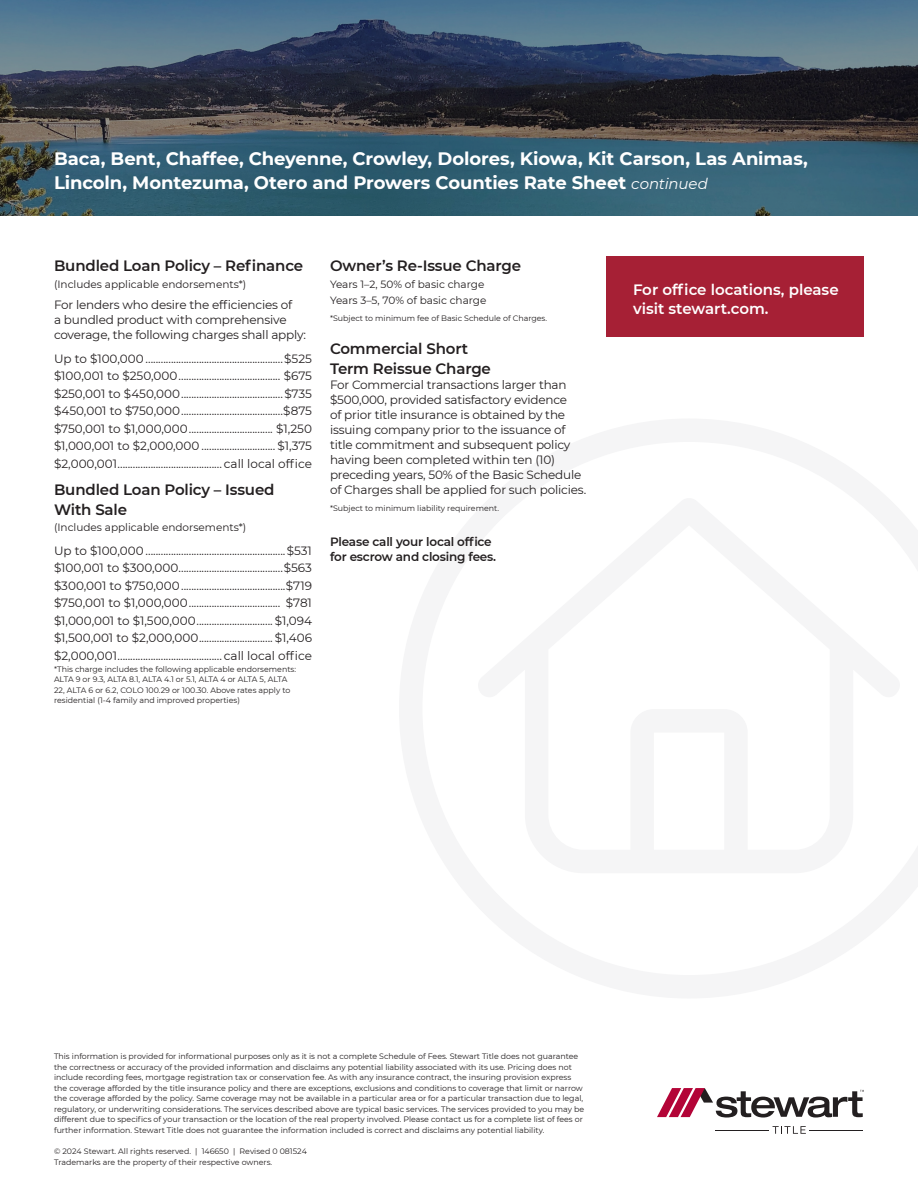
<style>
.page{position:relative;width:918px;height:1188px;background:#fff}
.page>*{position:absolute;margin:0;border:0;box-sizing:border-box;transform-origin:0 0}
.Headline_Bold{font:700 18px/24px "Montserrat";letter-spacing:-.005em;color:#fff}
.Copy_Bold_Body_Heade{font:600 15px/19.5px "Montserrat";letter-spacing:-.01em;color:#231f20}
.Copy_Bold_Body_Heade-2{font:600 15px/19.5px "Montserrat";color:#fff}
.Text_tabs{font:12px "Montserrat";color:#231f20}
.Body-Flyer{font:12px/15px "Montserrat";letter-spacing:-.015em;color:#231f20}
.Body-Flyer-2{font:600 12px/15px "Montserrat";letter-spacing:-.015em;color:#231f20}
.Small_text_8-11{font:10.5px/16.5px "Montserrat";color:#231f20}
.Copyright_and_Discla{font:7.8px/10.5px "Montserrat";color:#231f20}
.s1{font-weight:400;font-style:italic;font-size:15px}
</style>
<div class="page">
<svg style="left:0;top:0;width:918px;height:216px;background:#3b5364"></svg>
<svg style="left:657px;top:1088px;width:207px;height:30px"></svg>
<svg style="left:773px;top:1126px;width:33px;height:8px"></svg>
<hr style="left:810px;top:1130px;width:53px;height:1px;background:#231f20">
<hr style="left:716px;top:1130px;width:53px;height:1px;background:#231f20">
<div style="left:606px;top:256px;width:258px;height:82px;background:#a62035"></div>
<p class="Headline_Bold" style="left:54px;top:146px;width:755px">Baca, Bent, Chaffee, Cheyenne, Crowley, Dolores, Kiowa, Kit Carson, Las Animas,<br>Lincoln, Montezuma, Otero and Prowers Counties Rate Sheet <span class="s1">continued</span></p>
<p class="Copy_Bold_Body_Heade" style="left:54px;top:255px;width:251px">Bundled Loan Policy – Refinance</p>
<p class="Small_text_8-11" style="left:54px;top:275px;width:194px">(Includes applicable endorsements*)</p>
<p class="Body-Flyer" style="left:54px;top:297px;width:254px">For lenders who desire the efficiencies of<br>a bundled product with comprehensive coverage, the following charges shall apply:</p>
<p class="Text_tabs" style="left:54px;top:350px;width:259px">Up to $100,000 ......................................................$525</p>
<p class="Text_tabs" style="left:54px;top:368px;width:259px">$100,001 to $250,000........................................ $675</p>
<p class="Text_tabs" style="left:54px;top:385px;width:259px">$250,001 to $450,000........................................$735</p>
<p class="Text_tabs" style="left:54px;top:403px;width:259px">$450,001 to $750,000........................................$875</p>
<p class="Text_tabs" style="left:54px;top:420px;width:259px">$750,001 to $1,000,000................................. $1,250</p>
<p class="Text_tabs" style="left:54px;top:438px;width:259px">$1,000,001 to $2,000,000 ............................. $1,375</p>
<p class="Text_tabs" style="left:54px;top:455px;width:259px">$2,000,001......................................... call local office</p>
<p class="Copy_Bold_Body_Heade" style="left:54px;top:480px;width:222px">Bundled Loan Policy – Issued<br>With Sale</p>
<p class="Small_text_8-11" style="left:54px;top:519px;width:194px">(Includes applicable endorsements*)</p>
<p class="Text_tabs" style="left:54px;top:542px;width:259px">Up to $100,000 .......................................................$531</p>
<p class="Text_tabs" style="left:54px;top:560px;width:259px">$100,001 to $300,000.........................................$563</p>
<p class="Text_tabs" style="left:54px;top:577px;width:259px">$300,001 to $750,000.........................................$719</p>
<p class="Text_tabs" style="left:54px;top:595px;width:259px">$750,001 to $1,000,000.................................... $781</p>
<p class="Text_tabs" style="left:54px;top:612px;width:259px">$1,000,001 to $1,500,000.............................. $1,094</p>
<p class="Text_tabs" style="left:54px;top:630px;width:259px">$1,500,001 to $2,000,000............................. $1,406</p>
<p class="Text_tabs" style="left:54px;top:648px;width:259px">$2,000,001......................................... call local office</p>
<p class="Copyright_and_Discla" style="left:54px;top:663px;width:244px">*This charge includes the following applicable endorsements:<br>ALTA 9 or 9.3, ALTA 8.1, ALTA 4.1 or 5.1, ALTA 4 or ALTA 5, ALTA 22, ALTA 6 or 6.2, COLO 100.29 or 100.30. Above rates apply to residential (1-4 family and improved properties)</p>
<p class="Copy_Bold_Body_Heade" style="left:330px;top:255px;width:193px">Owner’s Re-Issue Charge</p>
<p class="Small_text_8-11" style="left:330px;top:275px;width:158px">Years 1–2, 50% of basic charge<br>Years 3–5, 70% of basic charge</p>
<p class="Copyright_and_Discla" style="left:330px;top:313px;width:219px">*Subject to minimum fee of Basic Schedule of Charges.</p>
<p class="Copy_Bold_Body_Heade" style="left:330px;top:339px;width:162px">Commercial Short<br>Term Reissue Charge</p>
<p class="Body-Flyer" style="left:330px;top:377px;width:258px">For Commercial transactions larger than $500,000, provided satisfactory evidence<br>of prior title insurance is obtained by the issuing company prior to the issuance of title commitment and subsequent policy having been completed within ten (10) preceding years, 50% of the Basic Schedule of Charges shall be applied for such policies.</p>
<p class="Copyright_and_Discla" style="left:330px;top:503px;width:171px">*Subject to minimum liability requirement.</p>
<p class="Body-Flyer-2" style="left:330px;top:534px;width:168px">Please call your local office for escrow and closing fees.</p>
<p class="Copy_Bold_Body_Heade-2" style="left:633px;top:279px;width:207px">For office locations, please visit stewart.com.</p>
<p class="Copyright_and_Discla" style="left:54px;top:1051px;width:532px">This information is provided for informational purposes only as it is not a complete Schedule of Fees. Stewart Title does not guarantee the correctness or accuracy of the provided information and disclaims any potential liability associated with its use. Pricing does not include recording fees, mortgage registration tax or conservation fee. As with any insurance contract, the insuring provision express the coverage afforded by the title insurance policy and there are exceptions, exclusions and conditions to coverage that limit or narrow the coverage afforded by the policy. Same coverage may not be available in a particular area or for a particular transaction due to legal, regulatory, or underwriting considerations. The services described above are typical basic services. The services provided to you may be different due to specifics of your transaction or the location of the real property involved. Please contact us for a complete list of fees or further information. Stewart Title does not guarantee the information included is correct and disclaims any potential liability.</p>
<p class="Copyright_and_Discla" style="left:54px;top:1146px;width:254px">© 2024 Stewart. All rights reserved. | 146650 | Revised 0 081524<br>Trademarks are the property of their respective owners.</p>
</div>
